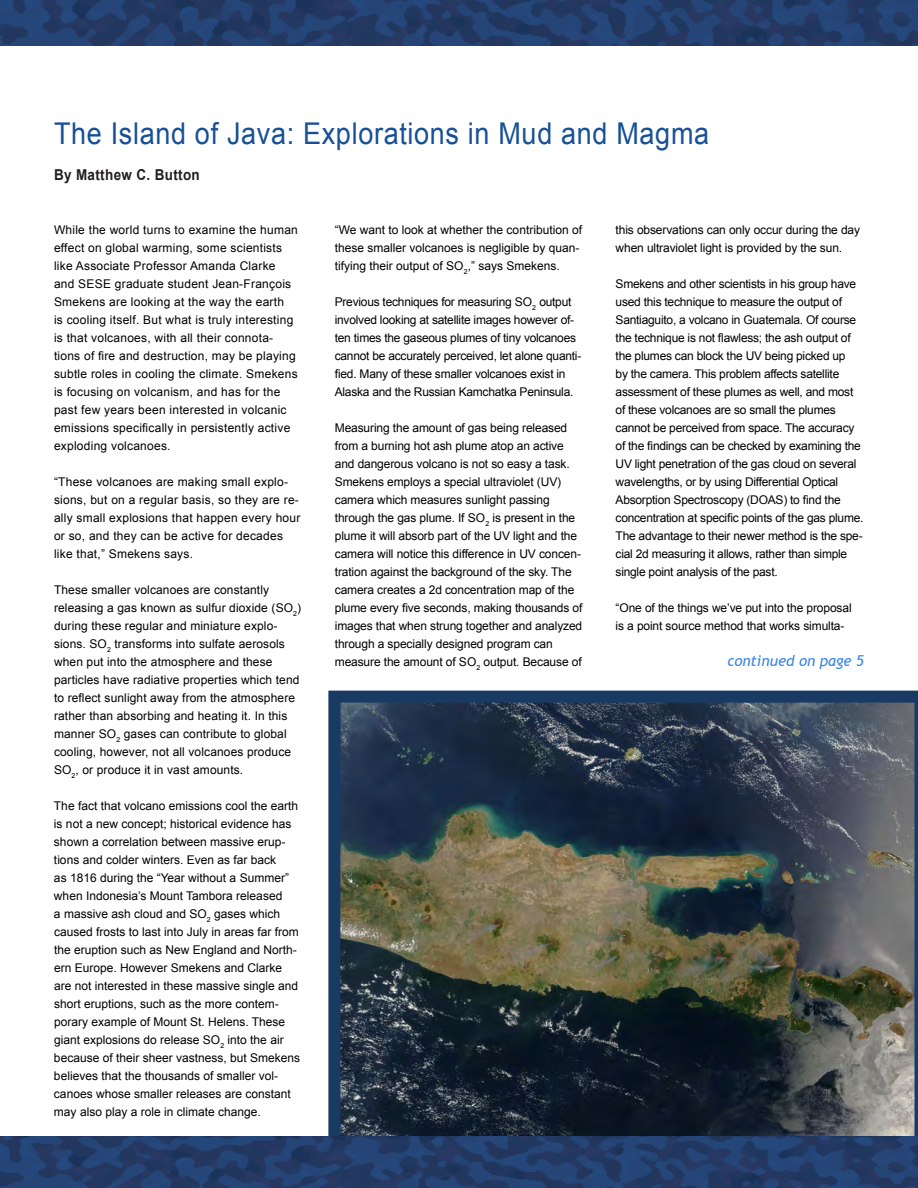
<style>
.page{position:relative;width:918px;height:1188px;background:#fff}
.page>*{position:absolute;margin:0;border:0;box-sizing:border-box;transform-origin:0 0}
.t1{font:30px "Arial";letter-spacing:.025em;color:#175096;scale:.9 1}
.t2{font:700 15px "Arial";letter-spacing:.025em;color:#231f20;scale:.9 1}
.t3{font:italic 15px "Trebuchet MS";color:#3a85e2}
.Body{font:12px/18px "Arial";color:#000}
.Body-2{font:12px/18px "Arial";letter-spacing:-.02em;color:#000}
.Body-3{font:12px/18px "Arial";letter-spacing:.02em;color:#000}
</style>
<div class="page">
<img style="left:328px;top:691px;width:590px;height:446px">
<img style="left:0;top:0;width:918px;height:46px">
<img style="left:0;top:1137px;width:918px;height:51px">
<p class="t1" style="left:54px;top:114px;width:729px">The Island of Java: Explorations in Mud and Magma</p>
<p class="t2" style="left:54px;top:165px;width:164px">By Matthew C. Button</p>
<p class="Body-3" style="left:54px;top:221px;width:245px">While the world turns to examine the human effect on global warming, some scientists like Associate Professor Amanda Clarke and SESE graduate student Jean-François Smekens are looking at the way the earth<br>is cooling itself. But what is truly interesting is that volcanoes, with all their connota&shy;tions of fire and destruction, may be playing subtle roles in cooling the climate. Smekens is focusing on volcanism, and has for the past few years been interested in volcanic emissions specifically in persistently active exploding volcanoes.</p>
<p class="Body-3" style="left:54px;top:473px;width:248px">“These volcanoes are making small explo&shy;sions, but on a regular basis, so they are re&shy;ally small explosions that happen every hour or so, and they can be active for decades like that,” Smekens says.</p>
<p class="Body" style="left:54px;top:581px;width:249px">These smaller volcanoes are constantly releasing a gas known as sulfur dioxide (SO<sub>2</sub>) during these regular and miniature explo&shy;sions. SO<sub>2</sub> transforms into sulfate aerosols when put into the atmosphere and these particles have radiative properties which tend to reflect sunlight away from the atmosphere rather than absorbing and heating it. In this manner SO<sub>2</sub> gases can contribute to global cooling, however, not all volcanoes produce SO<sub>2</sub>, or produce it in vast amounts.</p>
<p class="Body" style="left:54px;top:797px;width:248px">The fact that volcano emissions cool the earth is not a new concept; historical evidence has shown a correlation between massive erup&shy;tions and colder winters. Even as far back<br>as 1816 during the “Year without a Summer” when Indonesia’s Mount Tambora released<br>a massive ash cloud and SO<sub>2</sub> gases which caused frosts to last into July in areas far from the eruption such as New England and North&shy;ern Europe. However Smekens and Clarke are not interested in these massive single and short eruptions, such as the more contem&shy;porary example of Mount St. Helens. These giant explosions do release SO<sub>2</sub> into the air because of their sheer vastness, but Smekens believes that the thousands of smaller vol&shy;canoes whose smaller releases are constant may also play a role in climate change.</p>
<p class="Body" style="left:335px;top:221px;width:249px">“We want to look at whether the contribution of these smaller volcanoes is negligible by quan&shy;tifying their output of SO<sub>2</sub>,” says Smekens.</p>
<p class="Body-2" style="left:335px;top:293px;width:248px">Previous techniques for measuring SO<sub>2</sub> output involved looking at satellite images however of&shy;ten times the gaseous plumes of tiny volcanoes cannot be accurately perceived, let alone quanti&shy;fied. Many of these smaller volcanoes exist in Alaska and the Russian Kamchatka Peninsula.</p>
<p class="Body" style="left:335px;top:419px;width:249px">Measuring the amount of gas being released from a burning hot ash plume atop an active and dangerous volcano is not so easy a task.<br>Smekens employs a special ultraviolet (UV) camera which measures sunlight passing through the gas plume. If SO<sub>2</sub> is present in the plume it will absorb part of the UV light and the camera will notice this difference in UV concen&shy;tration against the background of the sky. The camera creates a 2d concentration map of the plume every five seconds, making thousands of images that when strung together and analyzed through a specially designed program can measure the amount of SO<sub>2</sub> output. Because of</p>
<p class="Body" style="left:616px;top:221px;width:246px">this observations can only occur during the day when ultraviolet light is provided by the sun.</p>
<p class="Body-2" style="left:616px;top:275px;width:249px">Smekens and other scientists in his group have used this technique to measure the output of Santiaguito, a volcano in Guatemala. Of course the technique is not flawless; the ash output of the plumes can block the UV being picked up<br>by the camera. This problem affects satellite assessment of these plumes as well, and most of these volcanoes are so small the plumes cannot be perceived from space. The accuracy of the findings can be checked by examining the UV light penetration of the gas cloud on several wavelengths, or by using Differential Optical Absorption Spectroscopy (DOAS) to find the concentration at specific points of the gas plume.<br>The advantage to their newer method is the spe&shy;cial 2d measuring it allows, rather than simple single point analysis of the past.</p>
<p class="Body" style="left:616px;top:599px;width:238px">“One of the things we’ve put into the proposal is a point source method that works simulta-</p>
<p class="t3" style="left:728px;top:652px;width:138px">continued on page 5</p>
</div>
